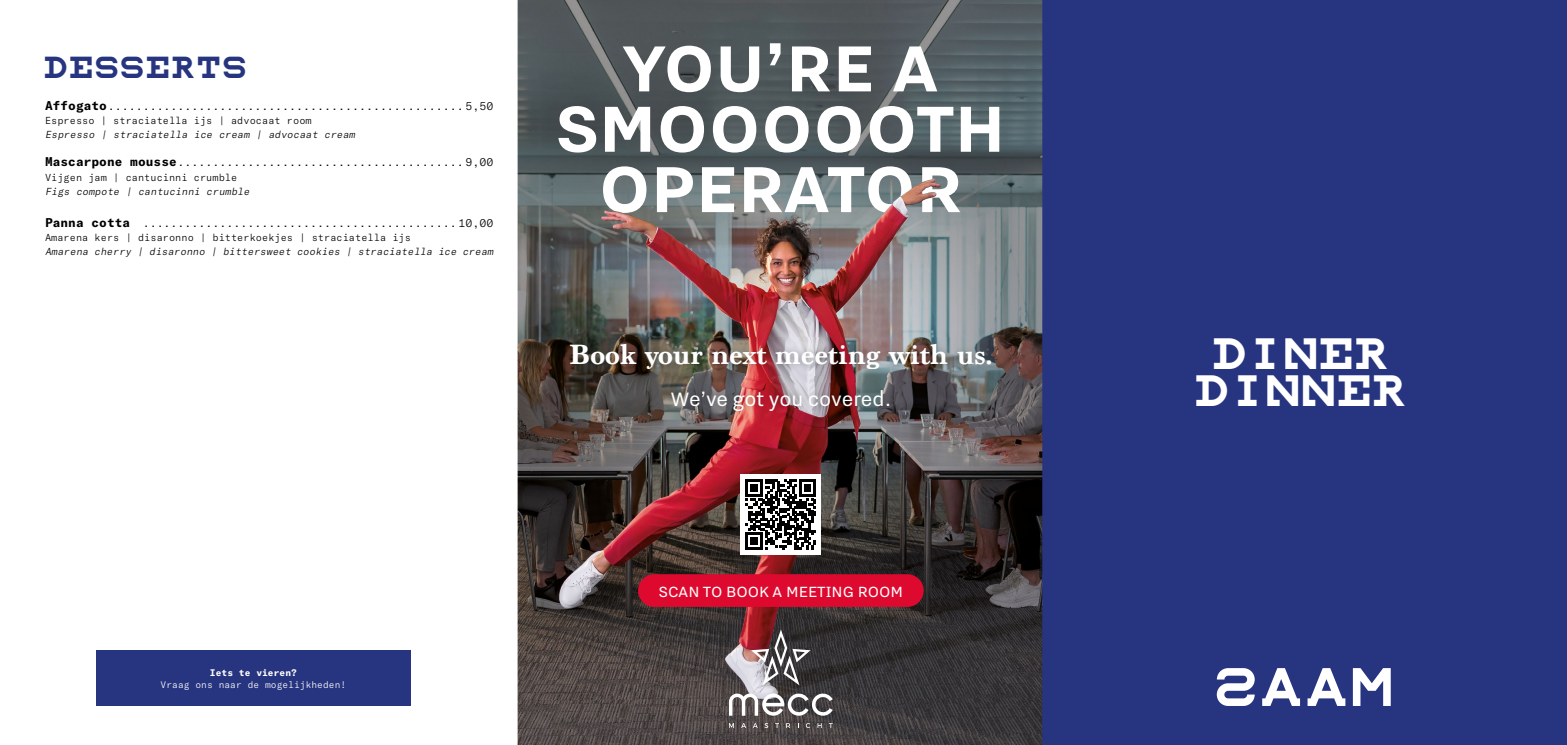
<style>
.page{position:relative;width:1567px;height:745px;background:#fff}
.page>*{position:absolute;margin:0;border:0;box-sizing:border-box;transform-origin:0 0}
.t1{font:700 80.38px/60.2px "Nitti Grotesk";color:#fff;text-align:center}
.t2{font:30.62px/36.8px "Snellen";letter-spacing:-.04em;color:#fff;text-align:center}
.t3{font:700 29.38px "Marion";color:#fff}
.t4{font:24px "Nitti Grotesk";letter-spacing:-.005em;color:#fff}
.t5{font:21.25px "Snellen";color:#273580}
.t6{font:18.25px "Nitti Grotesk";color:#fff}
.t7{font:300 11.25px "GT America Mono";color:#000}
.t8{font:italic 300 10px "GT America Mono";color:#000}
.t9{font:300 10px "GT America Mono";color:#000}
.t10{font:300 9.38px "GT America Mono";color:#fff}
.t11{font:700 9.38px "GT America Mono";color:#fff}
.s1{font-weight:700;font-size:12.5px}
</style>
<div class="page">
<div style="left:1042px;top:0;width:524px;height:744px;background:#273581"></div>
<svg style="left:1352px;top:668px;width:38px;height:37px"></svg>
<svg style="left:1307px;top:668px;width:38px;height:37px"></svg>
<svg style="left:1262px;top:668px;width:37px;height:37px"></svg>
<svg style="left:1216px;top:668px;width:38px;height:37px"></svg>
<img style="left:517px;top:0;width:525px;height:744px">
<img style="left:564px;top:337px;width:433px;height:38px">
<div style="left:638px;top:574px;width:285px;height:32px;background:#de092f;border-radius:16px"></div>
<img style="left:665px;top:383px;width:230px;height:34px">
<svg style="left:729px;top:722px;width:5px;height:5px"></svg>
<svg style="left:741px;top:722px;width:5px;height:5px"></svg>
<svg style="left:752px;top:722px;width:5px;height:5px"></svg>
<svg style="left:764px;top:722px;width:4px;height:5px"></svg>
<svg style="left:775px;top:722px;width:4px;height:5px"></svg>
<svg style="left:786px;top:722px;width:4px;height:5px"></svg>
<svg style="left:805px;top:722px;width:5px;height:5px"></svg>
<svg style="left:817px;top:722px;width:4px;height:5px"></svg>
<svg style="left:828px;top:722px;width:4px;height:5px"></svg>
<svg style="left:729px;top:692px;width:103px;height:23px"></svg>
<svg style="left:751px;top:629px;width:59px;height:56px;background:#766567"></svg>
<div style="left:740px;top:474px;width:80px;height:80px;background:#fff"></div>
<svg style="left:745px;top:479px;width:71px;height:70px"></svg>
<div style="left:96px;top:650px;width:315px;height:55px;background:#273580"></div>
<h3 class="t5" style="left:45px;top:58px;width:206px">DESSERTS</h3>
<p class="t7" style="left:45px;top:99px;width:450px"><span class="s1">Affogato</span>................................................... 5,50</p>
<p class="t9" style="left:45px;top:114px;width:268px">Espresso | straciatella ijs | advocaat room</p>
<p class="t8" style="left:45px;top:129px;width:314px">Espresso | straciatella ice cream | advocaat cream</p>
<p class="t7" style="left:45px;top:156px;width:450px"><span class="s1">Mascarpone mousse</span>......................................... 9,00</p>
<p class="t9" style="left:45px;top:171px;width:194px">Vijgen jam | cantucinni crumble</p>
<p class="t8" style="left:45px;top:185px;width:208px">Figs compote | cantucinni crumble</p>
<p class="t7" style="left:45px;top:216px;width:450px"><span class="s1">Panna cotta</span> ............................................. 10,00</p>
<p class="t9" style="left:45px;top:232px;width:367px">Amarena kers | disaronno | bitterkoekjes | straciatella ijs</p>
<p class="t8" style="left:45px;top:246px;width:452px">Amarena cherry | disaronno | bittersweet cookies | straciatella ice cream</p>
<h1 class="t1" style="left:555px;top:35px;width:451px">YOU’RE A<br>SMOOOOOTH<br>OPERATOR</h1>
<h3 class="t3" style="left:569px;top:336px;width:425px">Book your next meeting with us.</h3>
<h3 class="t4" style="left:670px;top:384px;width:222px">We’ve got you covered.</h3>
<p class="t11" style="left:210px;top:666px;width:89px">Iets te vieren?</p>
<p class="t10" style="left:161px;top:679px;width:187px">Vraag ons naar de mogelijkheden!</p>
<h3 class="t6" style="left:658px;top:580px;width:246px">SCAN TO BOOK A MEETING ROOM</h3>
<h2 class="t2" style="left:1196px;top:340px;width:216px">DINER<br>DINNER</h2>
</div>
